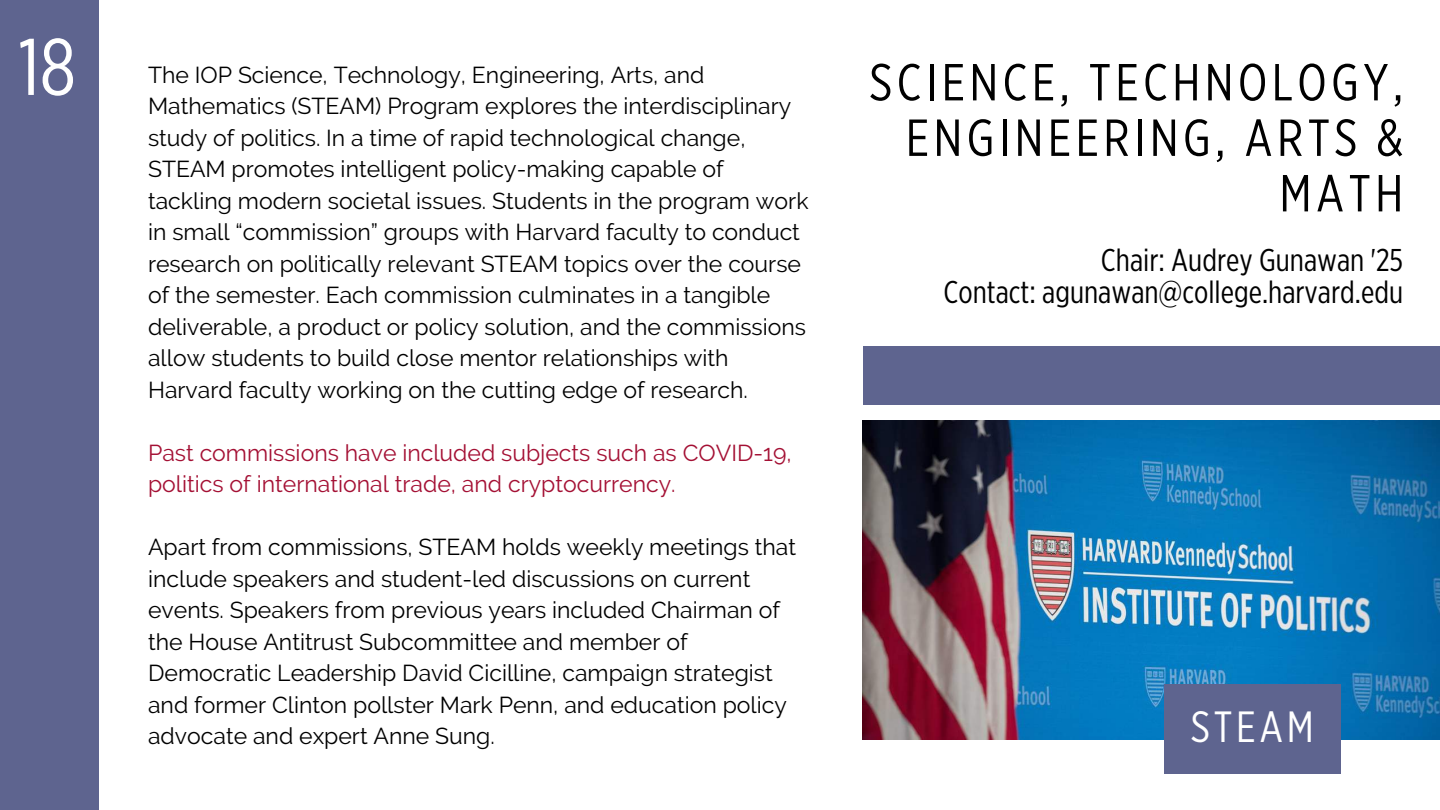
<style>
.page{position:relative;width:1440px;height:810px;background:#fff}
.page>*{position:absolute;margin:0;border:0;box-sizing:border-box;transform-origin:0 0}
.t1{font:80px "Gotham X Narrow";color:#fff}
.t2{font:52px/55.5px "Gotham X Narrow";letter-spacing:.085em;color:#000;text-align:right}
.t3{font:43.7px "Gotham X Narrow";letter-spacing:.085em;color:#fff}
.t4{font:31.5px/31.5px "Gotham X Narrow";color:#000;text-align:right}
.t5{font:23px/31.5px "Raleway";color:#000}
.t6{font:23px/31.5px "Raleway";color:#a41034}
</style>
<div class="page">
<div style="left:863px;top:347px;width:577px;height:58px;background:#5e648f"></div>
<div style="left:0;top:0;width:98px;height:810px;background:#5e648f"></div>
<img style="left:863px;top:420px;width:577px;height:319px">
<div style="left:1164px;top:684px;width:176px;height:90px;background:#5e648f"></div>
<h1 class="t1" style="left:18px;top:31px;width:59px">18</h1>
<p class="t5" style="left:148px;top:59px;width:662px">The IOP Science, Technology, Engineering, Arts, and Mathematics (STEAM) Program explores the interdisciplinary study of politics. In a time of rapid technological change, STEAM promotes intelligent policy-making capable of tackling modern societal issues. Students in the program work in small “commission” groups with Harvard faculty to conduct research on politically relevant STEAM topics over the course of the semester. Each commission culminates in a tangible deliverable, a product or policy solution, and the commissions allow students to build close mentor relationships with Harvard faculty working on the cutting edge of research.</p>
<p class="t6" style="left:148px;top:437px;width:645px">Past commissions have included subjects such as COVID-19, politics of international trade, and cryptocurrency.</p>
<p class="t5" style="left:148px;top:531px;width:650px">Apart from commissions, STEAM holds weekly meetings that include speakers and student-led discussions on current events. Speakers from previous years included Chairman of the House Antitrust Subcommittee and member of Democratic Leadership David Cicilline, campaign strategist and former Clinton pollster Mark Penn, and education policy advocate and expert Anne Sung.</p>
<h2 class="t2" style="left:869px;top:57px;width:535px">SCIENCE, TECHNOLOGY,<br>ENGINEERING, ARTS &amp;<br>MATH</h2>
<h3 class="t4" style="left:944px;top:246px;width:461px">Chair: Audrey Gunawan '25<br>Contact: agunawan@college.harvard.edu</h3>
<h3 class="t3" style="left:1191px;top:707px;width:125px">STEAM</h3>
</div>
